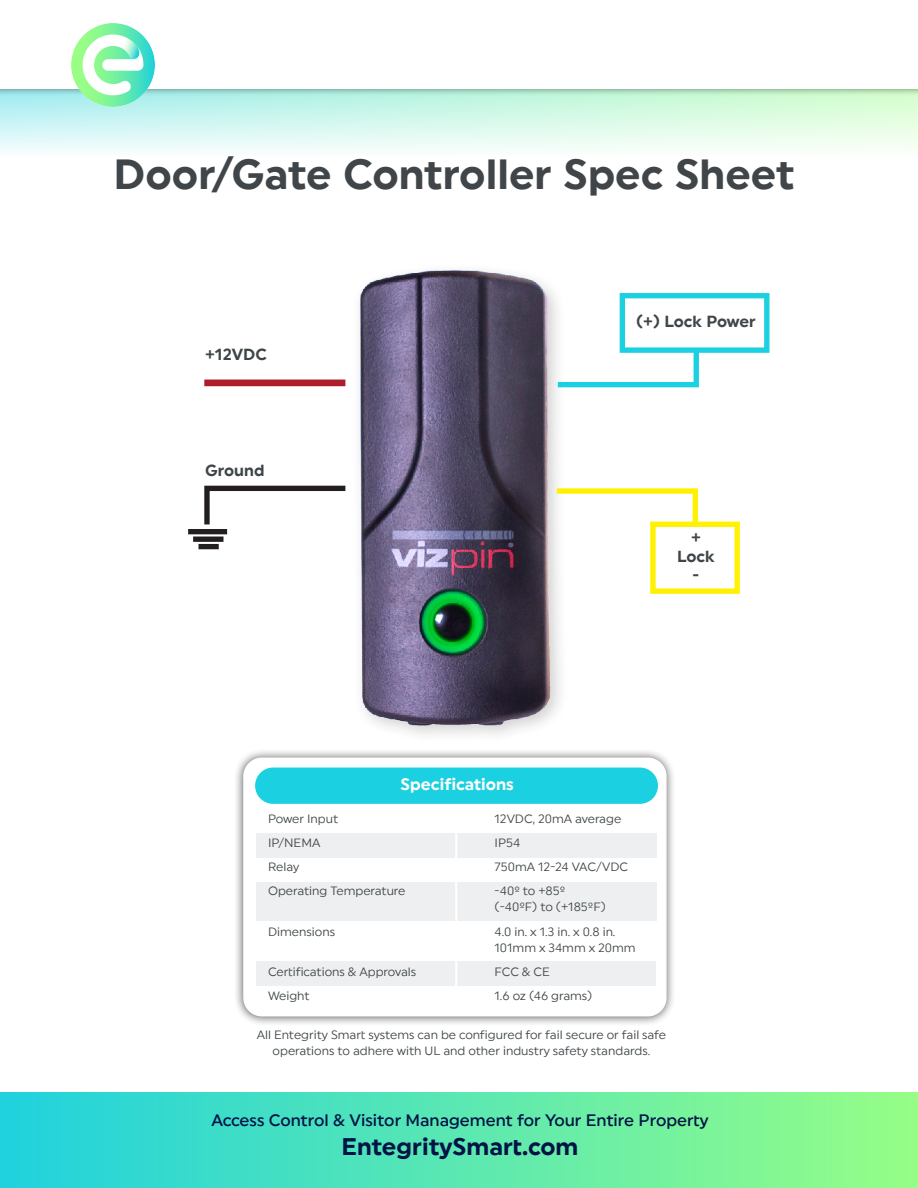
<style>
.page{position:relative;width:918px;height:1188px;background:#fff}
.page>*{position:absolute;margin:0;border:0;box-sizing:border-box;transform-origin:0 0}
.t1{font:42px "Uniform Regular 2";color:#3f4548}
.t2{font:24px "Uniform Regular 2";color:#011345}
.t3{font:16.5px "Uniform Regular 4";color:#011345}
.t4{font:16.5px "Uniform Regular 2";color:#fff}
.t5{font:16.05px "Uniform Regular 2";color:#3f4548}
.t6{font:12px/16.2px "Uniform Regular 3";color:#3f4548;text-align:center}
</style>
<div class="page">
<div style="left:620px;top:293px;width:149px;height:60px;border:5px solid #1bd0e0"></div>
<div style="left:351px;top:261px;width:217px;height:483px;background:#231f20;opacity:.21"></div>
<img style="left:352px;top:264px;width:203px;height:475px">
<div style="left:204px;top:380px;width:141px;height:6px;background:#ab1e2a"></div>
<svg style="left:204px;top:485px;width:142px;height:45px"></svg>
<div style="left:188px;top:529px;width:39px;height:5px;background:#231f20"></div>
<div style="left:193px;top:537px;width:31px;height:5px;background:#231f20"></div>
<div style="left:199px;top:544px;width:20px;height:5px;background:#231f20"></div>
<svg style="left:552px;top:343px;width:150px;height:47px"></svg>
<svg style="left:551px;top:486px;width:150px;height:41px"></svg>
<div style="left:650px;top:522px;width:90px;height:72px;border:5px solid #fff101"></div>
<div style="left:233px;top:748px;width:443px;height:278px;background:#231f20;opacity:.75"></div>
<div style="left:244px;top:758px;width:422px;height:258px;background:#fff;border-radius:18px"></div>
<div style="left:243px;top:758px;width:424px;height:258px;border:2px solid #fff;border-radius:18px"></div>
<div style="left:256px;top:833px;width:401px;height:25px;background:#edeff0"></div>
<div style="left:256px;top:882px;width:401px;height:39px;background:#edeff0"></div>
<div style="left:256px;top:961px;width:400px;height:24px;background:#edeff0"></div>
<div style="left:255px;top:768px;width:403px;height:36px;background:#1bd0e0;border-radius:18px"></div>
<hr style="left:455px;top:816px;width:2px;height:182px;background:#fff">
<svg style="left:0;top:97px;width:918px;height:55px"></svg>
<div style="left:0;top:0;width:918px;height:97px;background:#231f20;opacity:.65"></div>
<div style="left:0;top:0;width:918px;height:88px;background:#fff"></div>
<img style="left:71px;top:24px;width:83px;height:83px">
<div style="left:0;top:1093px;width:918px;height:95px;background:linear-gradient(to right,#1fd2de,#96fe86)"></div>
<p class="t1" style="left:114px;top:150px;width:683px">Door/Gate Controller Spec Sheet</p>
<p class="t5" style="left:205px;top:345px;width:63px">+12VDC</p>
<p class="t5" style="left:205px;top:461px;width:61px">Ground</p>
<p class="t4" style="left:401px;top:774px;width:115px">Specifications</p>
<p class="t5" style="left:636px;top:312px;width:121px">(+) Lock Power</p>
<p class="t5" style="left:691px;top:527px;width:11px">+</p>
<p class="t5" style="left:677px;top:547px;width:39px">Lock</p>
<p class="t5" style="left:693px;top:566px;width:8px">-</p>
<p class="t6" style="left:268px;top:810px;width:72px">Power Input</p>
<p class="t6" style="left:495px;top:810px;width:128px">12VDC, 20mA average</p>
<p class="t6" style="left:268px;top:834px;width:54px">IP/NEMA</p>
<p class="t6" style="left:495px;top:834px;width:27px">IP54</p>
<p class="t6" style="left:268px;top:859px;width:33px">Relay</p>
<p class="t6" style="left:495px;top:859px;width:135px">750mA 12-24 VAC/VDC</p>
<p class="t6" style="left:268px;top:883px;width:139px">Operating Temperature</p>
<p class="t6" style="left:495px;top:883px;width:72px">-40º to +85º</p>
<p class="t6" style="left:495px;top:899px;width:113px">(-40ºF) to (+185ºF)</p>
<p class="t6" style="left:268px;top:923px;width:69px">Dimensions</p>
<p class="t6" style="left:495px;top:923px;width:122px">4.0 in. x 1.3 in. x 0.8 in.</p>
<p class="t6" style="left:495px;top:939px;width:142px">101mm x 34mm x 20mm</p>
<p class="t6" style="left:268px;top:963px;width:150px">Certifications &amp; Approvals</p>
<p class="t6" style="left:495px;top:963px;width:57px">FCC &amp; CE</p>
<p class="t6" style="left:268px;top:988px;width:43px">Weight</p>
<p class="t6" style="left:495px;top:988px;width:99px">1.6 oz (46 grams)</p>
<p class="t6" style="left:257px;top:1027px;width:411px">All Entegrity Smart systems can be configured for fail secure or fail safe operations to adhere with UL and other industry safety standards.</p>
<p class="t3" style="left:211px;top:1110px;width:499px">Access Control &amp; Visitor Management for Your Entire Property</p>
<p class="t2" style="left:342px;top:1132px;width:238px">EntegritySmart.com</p>
</div>
